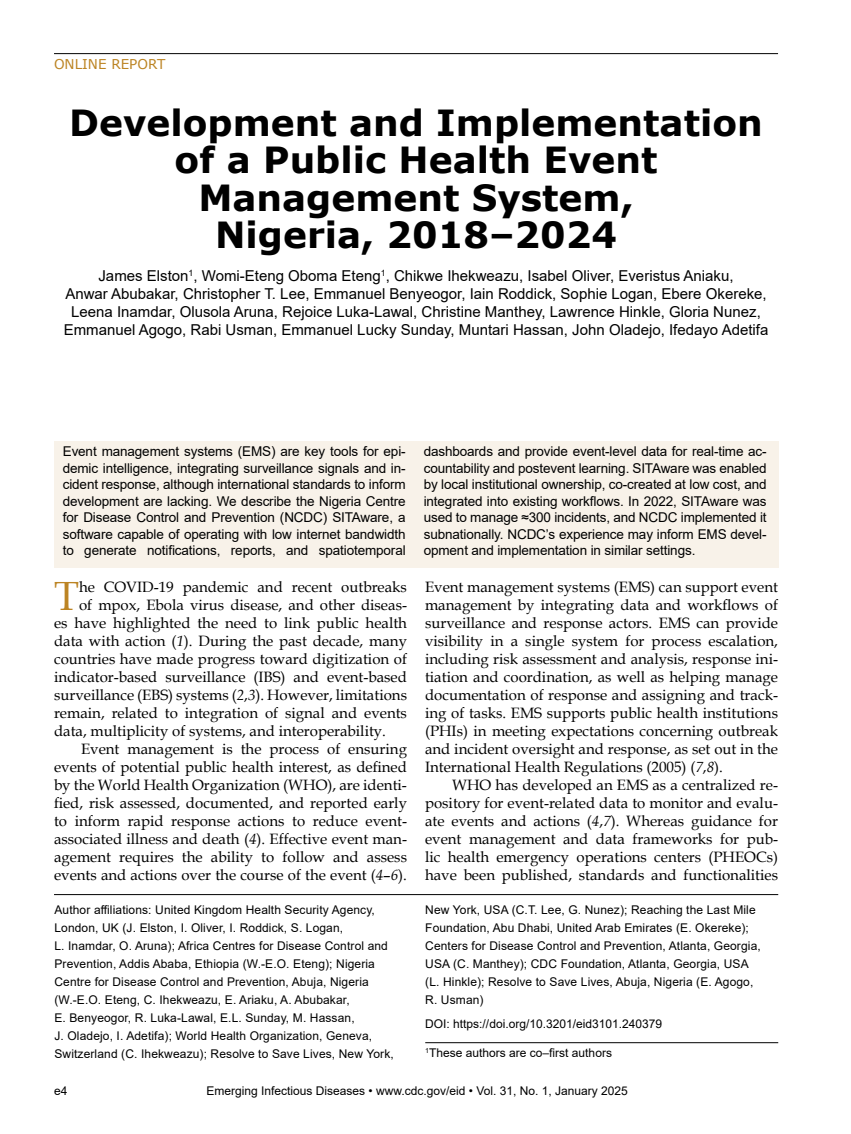
<style>
.page{position:relative;width:851px;height:1134px;background:#fff}
.page>*{position:absolute;margin:0;border:0;box-sizing:border-box;transform-origin:0 0}
.t1{font:40.8px "Book Antiqua";color:#bc8423}
.t2{font:700 36px/37.5px "Verdana";color:#000;text-align:center}
.t3{font:15px/18px "Book Antiqua";color:#000;text-align:justify}
.t4{font:15px/18px "Arial";color:#000;text-align:center}
.t5{font:13.5px/16.5px "Arial";letter-spacing:-.01em;color:#000;text-align:justify}
.t6{font:13.5px "Verdana";color:#bc8423}
.t7{font:12px/18px "Arial";letter-spacing:.01em;color:#000}
.s1{font-style:italic}
</style>
<div class="page">
<hr style="left:54px;top:53px;width:724px;height:1px;background:#000">
<div style="left:54px;top:441px;width:724px;height:126px;background:#f8f2e9"></div>
<hr style="left:425px;top:1042px;width:353px;height:1px;background:#000">
<hr style="left:54px;top:894px;width:724px;height:1px;background:#000">
<p class="t6" style="left:54px;top:55px;width:113px">ONLINE REPORT</p>
<h2 class="t2" style="left:69px;top:103px;width:695px">Development and Implementation of a Public Health Event<br>Management System,<br>Nigeria, 2018–2024</h2>
<p class="t4" style="left:64px;top:267px;width:706px">James Elston<sup>1</sup>, Womi-Eteng Oboma Eteng<sup>1</sup>, Chikwe Ihekweazu, Isabel Oliver, Everistus Aniaku,<br>Anwar Abubakar, Christopher T. Lee, Emmanuel Benyeogor, Iain Roddick, Sophie Logan, Ebere Okereke, Leena Inamdar, Olusola Aruna, Rejoice Luka-Lawal, Christine Manthey, Lawrence Hinkle, Gloria Nunez, Emmanuel Agogo, Rabi Usman, Emmanuel Lucky Sunday, Muntari Hassan, John Oladejo, Ifedayo Adetifa</p>
<p class="t5" style="left:63px;top:443px;width:344px">Event management systems (EMS) are key tools for epi&shy;demic intelligence, integrating surveillance signals and in&shy;cident response, although international standards to inform development are lacking. We describe the Nigeria Centre for Disease Control and Prevention (NCDC) SITAware, a software capable of operating with low internet bandwidth to generate notifications, reports, and spatiotemporal</p>
<p class="t5" style="left:424px;top:443px;width:344px">dashboards and provide event-level data for real-time ac&shy;countability and postevent learning. SITAware was enabled by local institutional ownership, co-created at low cost, and integrated into existing workflows. In 2022, SITAware was used to manage ≈300 incidents, and NCDC implemented it subnationally. NCDC’s experience may inform EMS devel&shy;opment and implementation in similar settings.</p>
<h1 class="t1" style="left:54px;top:567px;width:26px">T</h1>
<p class="t3" style="left:79px;top:577px;width:329px">he COVID-19 pandemic and recent outbreaks</p>
<p class="t3" style="left:79px;top:595px;width:329px">of mpox, Ebola virus disease, and other diseas-</p>
<p class="t3" style="left:54px;top:613px;width:354px">es have highlighted the need to link public health</p>
<p class="t3" style="left:54px;top:631px;width:354px">data with action (<span class="s1">1</span>). During the past decade, many</p>
<p class="t3" style="left:54px;top:649px;width:354px">countries have made progress toward digitization of</p>
<p class="t3" style="left:54px;top:667px;width:354px">indicator-based surveillance (IBS) and event-based</p>
<p class="t3" style="left:54px;top:685px;width:354px">surveillance (EBS) systems (<span class="s1">2</span>,<span class="s1">3</span>). However, limitations</p>
<p class="t3" style="left:54px;top:703px;width:354px">remain, related to integration of signal and events</p>
<p class="t3" style="left:54px;top:721px;width:333px">data, multiplicity of systems, and interoperability.</p>
<p class="t3" style="left:81px;top:739px;width:327px">Event management is the process of ensuring</p>
<p class="t3" style="left:54px;top:757px;width:354px">events of potential public health interest, as defined</p>
<p class="t3" style="left:54px;top:775px;width:354px">by the World Health Organization (WHO), are identi-</p>
<p class="t3" style="left:54px;top:793px;width:354px">fied, risk assessed, documented, and reported early</p>
<p class="t3" style="left:54px;top:811px;width:354px">to inform rapid response actions to reduce event-</p>
<p class="t3" style="left:54px;top:829px;width:354px">associated illness and death (<span class="s1">4</span>). Effective event man-</p>
<p class="t3" style="left:54px;top:847px;width:354px">agement requires the ability to follow and assess</p>
<p class="t3" style="left:54px;top:865px;width:354px">events and actions over the course of the event (<span class="s1">4</span>–<span class="s1">6</span>).</p>
<p class="t3" style="left:425px;top:577px;width:354px">Event management systems (EMS) can support event management by integrating data and workflows of surveillance and response actors. EMS can provide visibility in a single system for process escalation, including risk assessment and analysis, response ini&shy;tiation and coordination, as well as helping manage documentation of response and assigning and track&shy;ing of tasks. EMS supports public health institutions (PHIs) in meeting expectations concerning outbreak and incident oversight and response, as set out in the International Health Regulations (2005) (<span class="s1">7</span>,<span class="s1">8</span>).</p>
<p class="t3" style="left:425px;top:775px;width:354px;text-indent:27px">WHO has developed an EMS as a centralized re&shy;pository for event-related data to monitor and evalu&shy;ate events and actions (<span class="s1">4</span>,<span class="s1">7</span>). Whereas guidance for event management and data frameworks for pub&shy;lic health emergency operations centers (PHEOCs) have been published, standards and functionalities</p>
<p class="t7" style="left:54px;top:901px;width:341px">Author affiliations: United Kingdom Health Security Agency, London, UK (J. Elston, I. Oliver, I. Roddick, S. Logan,<br>L. Inamdar, O. Aruna); Africa Centres for Disease Control and Prevention, Addis Ababa, Ethiopia (W.-E.O. Eteng); Nigeria Centre for Disease Control and Prevention, Abuja, Nigeria (W.-E.O. Eteng, C. Ihekweazu, E. Ariaku, A. Abubakar,<br>E. Benyeogor, R. Luka-Lawal, E.L. Sunday, M. Hassan,<br>J. Oladejo, I. Adetifa); World Health Organization, Geneva, Switzerland (C. Ihekweazu); Resolve to Save Lives, New York,</p>
<p class="t7" style="left:425px;top:901px;width:337px">New York, USA (C.T. Lee, G. Nunez); Reaching the Last Mile Foundation, Abu Dhabi, United Arab Emirates (E. Okereke); Centers for Disease Control and Prevention, Atlanta, Georgia, USA (C. Manthey); CDC Foundation, Atlanta, Georgia, USA (L. Hinkle); Resolve to Save Lives, Abuja, Nigeria (E. Agogo, R. Usman)</p>
<p class="t7" style="left:425px;top:1015px;width:238px">DOI: https://doi.org/10.3201/eid3101.240379</p>
<p class="t7" style="left:425px;top:1043px;width:188px"><sup>1</sup>These authors are co–first authors</p>
<p class="t7" style="left:54px;top:1082px;width:15px">e4</p>
<p class="t7" style="left:206px;top:1082px;width:423px">Emerging Infectious Diseases • www.cdc.gov/eid • Vol. 31, No. 1, January 2025</p>
</div>
